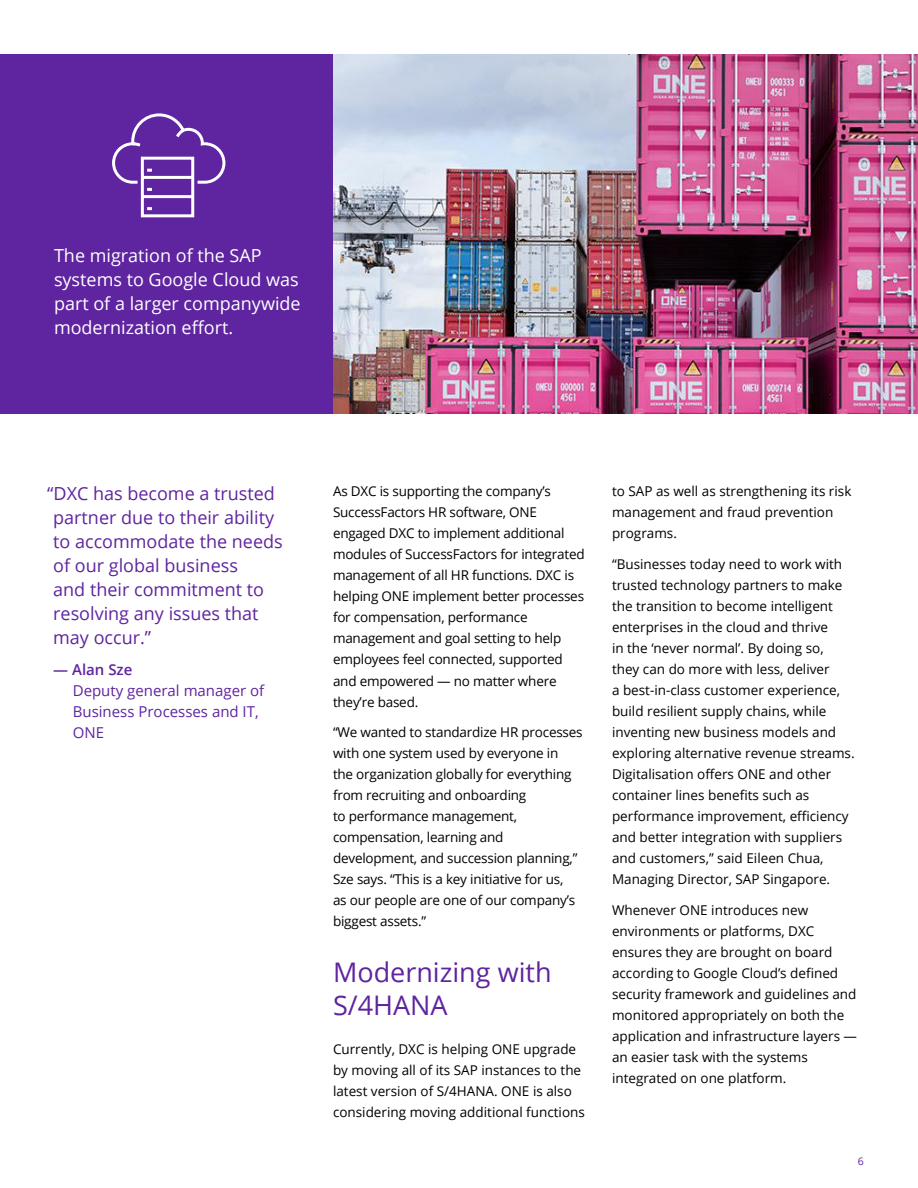
<style>
.page{position:relative;width:918px;height:1188px;background:#fff}
.page>*{position:absolute;margin:0;border:0;box-sizing:border-box;transform-origin:0 0}
.t1{font:27px/33px "Open Sans";color:#5f249f}
.t2{font:18px/24px "Open Sans";color:#5f249f}
.t3{font:18px/24px "Open Sans";color:#fff}
.t4{font:15px/21px "Open Sans";color:#5f249f}
.t5{font:600 15px "Open Sans";color:#5f249f}
.t6{font:13.5px/21px "Open Sans";color:#000}
.t7{font:10.5px "Open Sans";color:#5f249f}
</style>
<div class="page">
<div style="left:0;top:54px;width:333px;height:360px;background:#5f249f"></div>
<img style="left:333px;top:54px;width:585px;height:360px">
<svg style="left:112px;top:113px;width:114px;height:105px"></svg>
<h2 class="t3" style="left:54px;top:243px;width:248px">The migration of the SAP systems to Google Cloud was part of a larger companywide modernization effort.</h2>
<h2 class="t2" style="left:53px;top:481px;width:231px;text-indent:-6px">“DXC has become a trusted partner due to their ability to accommodate the needs of our global business<br>and their commitment to resolving any issues that may occur.”</h2>
<p class="t5" style="left:53px;top:659px;width:81px">— Alan Sze</p>
<p class="t4" style="left:73px;top:679px;width:193px">Deputy general manager of<br>Business Processes and IT,<br>ONE</p>
<p class="t6" style="left:333px;top:481px;width:253px">As DXC is supporting the company’s SuccessFactors HR software, ONE engaged DXC to implement additional modules of SuccessFactors for integrated management of all HR functions. DXC is helping ONE implement better processes for compensation, performance management and goal setting to help employees feel connected, supported and empowered — no matter where they’re based.</p>
<p class="t6" style="left:333px;top:722px;width:251px">“We wanted to standardize HR processes with one system used by everyone in<br>the organization globally for everything from recruiting and onboarding<br>to performance management, compensation, learning and development, and succession planning,” Sze says. “This is a key initiative for us,<br>as our people are one of our company’s biggest assets.”</p>
<h1 class="t1" style="left:333px;top:955px;width:220px">Modernizing with<br>S/4HANA</h1>
<p class="t6" style="left:333px;top:1039px;width:253px">Currently, DXC is helping ONE upgrade by moving all of its SAP instances to the latest version of S/4HANA. ONE is also considering moving additional functions</p>
<p class="t6" style="left:612px;top:481px;width:241px">to SAP as well as strengthening its risk management and fraud prevention programs.</p>
<p class="t6" style="left:612px;top:553px;width:244px">“Businesses today need to work with trusted technology partners to make the transition to become intelligent enterprises in the cloud and thrive<br>in the ‘never normal’. By doing so,<br>they can do more with less, deliver<br>a best-in-class customer experience, build resilient supply chains, while inventing new business models and exploring alternative revenue streams.<br>Digitalisation offers ONE and other container lines benefits such as performance improvement, efficiency and better integration with suppliers and customers,” said Eileen Chua, Managing Director, SAP Singapore.</p>
<p class="t6" style="left:612px;top:899px;width:247px">Whenever ONE introduces new environments or platforms, DXC ensures they are brought on board according to Google Cloud’s defined security framework and guidelines and monitored appropriately on both the application and infrastructure layers — an easier task with the systems integrated on one platform.</p>
<p class="t7" style="left:858px;top:1154px;width:8px">6</p>
</div>
